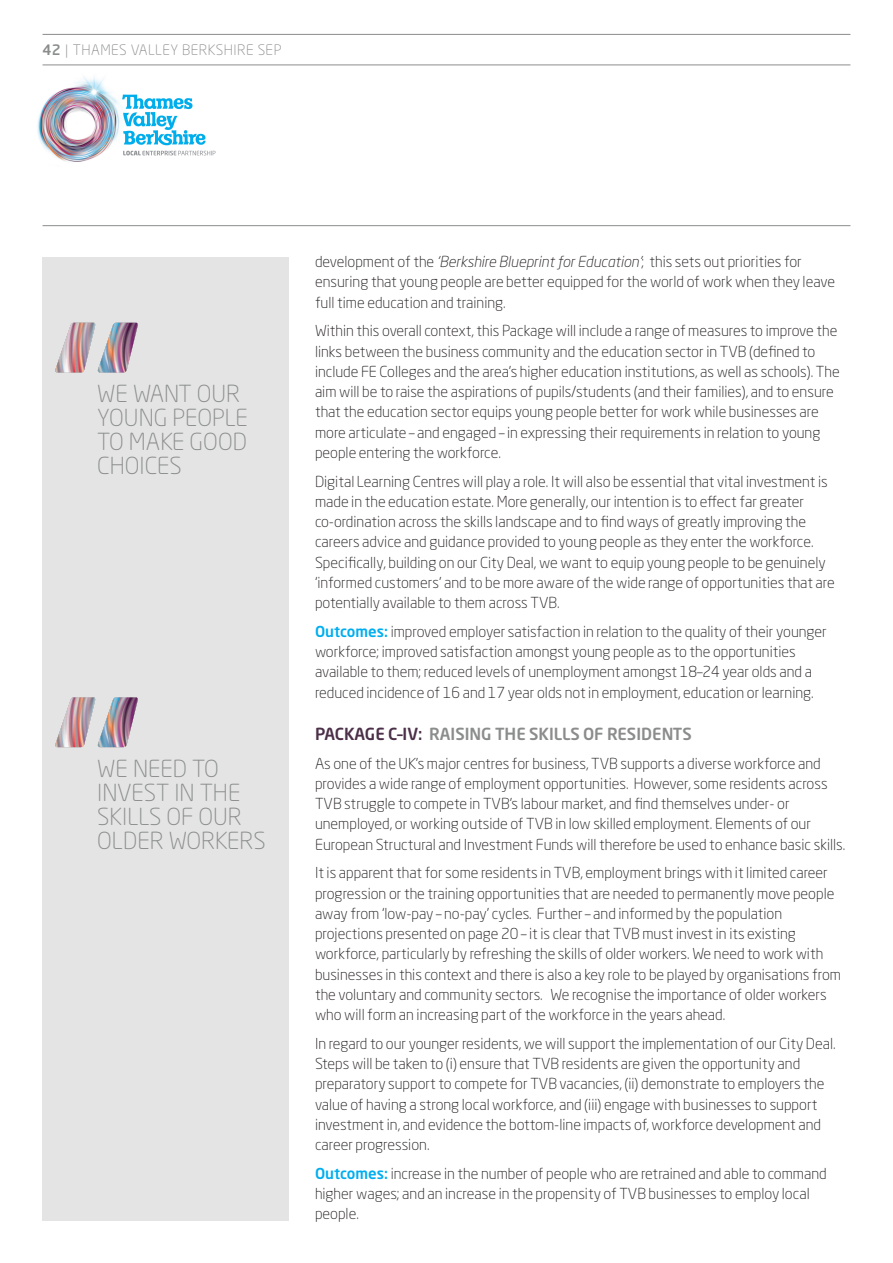
<style>
.page{position:relative;width:893px;height:1263px;background:#fff}
.page>*{position:absolute;margin:0;border:0;box-sizing:border-box;transform-origin:0 0}
.Pullouts_-_margin{font:300 23.25px/24px "Neo Sans Std";color:#8b8d8c}
.Heading_2{font:500 16.5px "Neo Sans Std";color:#8b8d8c}
.Body_text_1{font:300 15px/20.2px "Neo Sans Std";color:#231f20}
.t1{font:300 14.25px "Neo Sans Std";letter-spacing:.03em;color:#8b8d8c}
.s1{font-weight:500}
.s2{font-style:italic}
.s3{font-weight:500;color:#00aeef}
.s4{color:#4c2f48}
</style>
<div class="page">
<hr style="left:43px;top:225px;width:807px;height:1px;background:#8b8d8c">
<hr style="left:43px;top:65px;width:807px;height:1px;background:#8b8d8c">
<hr style="left:43px;top:34px;width:807px;height:1px;background:#8b8d8c">
<div style="left:43px;top:257px;width:246px;height:963px;background:#e4e4e5"></div>
<img style="left:37px;top:76px;width:179px;height:86px">
<img style="left:55px;top:323px;width:83px;height:49px">
<img style="left:55px;top:697px;width:83px;height:50px">
<p class="t1" style="left:43px;top:41px;width:240px"><span class="s1">42</span> | THAMES VALLEY BERKSHIRE SEP</p>
<p class="Pullouts_-_margin" style="left:97px;top:381px;width:152px">WE WANT OUR<br>YOUNG PEOPLE<br>TO MAKE GOOD<br>CHOICES</p>
<p class="Pullouts_-_margin" style="left:97px;top:756px;width:170px">WE NEED TO<br>INVEST IN THE<br>SKILLS OF OUR<br>OLDER WORKERS</p>
<p class="Body_text_1" style="left:315px;top:251px;width:521px">development of the <span class="s2">‘Berkshire Blueprint for Education’</span>; this sets out priorities for ensuring that young people are better equipped for the world of work when they leave full time education and training.</p>
<p class="Body_text_1" style="left:315px;top:321px;width:526px">Within this overall context, this Package will include a range of measures to improve the links between the business community and the education sector in TVB (defined to include FE Colleges and the area’s higher education institutions, as well as schools). The aim will be to raise the aspirations of pupils/students (and their families), and to ensure that the education sector equips young people better for work while businesses are more articulate – and engaged – in expressing their requirements in relation to young people entering the workforce.</p>
<p class="Body_text_1" style="left:315px;top:471px;width:521px">Digital Learning Centres will play a role. It will also be essential that vital investment is made in the education estate. More generally, our intention is to effect far greater co-ordination across the skills landscape and to find ways of greatly improving the careers advice and guidance provided to young people as they enter the workforce.<br>Specifically, building on our City Deal, we want to equip young people to be genuinely ‘informed customers’ and to be more aware of the wide range of opportunities that are potentially available to them across TVB.</p>
<p class="Body_text_1" style="left:315px;top:621px;width:513px"><span class="s3">Outcomes:</span> improved employer satisfaction in relation to the quality of their younger workforce; improved satisfaction amongst young people as to the opportunities available to them; reduced levels of unemployment amongst 18–24 year olds and a reduced incidence of 16 and 17 year olds not in employment, education or learning.</p>
<p class="Heading_2" style="left:315px;top:723px;width:378px"><span class="s4">PACKAGE C–IV:</span> RAISING THE SKILLS OF RESIDENTS</p>
<p class="Body_text_1" style="left:315px;top:753px;width:532px">As one of the UK’s major centres for business, TVB supports a diverse workforce and provides a wide range of employment opportunities. However, some residents across TVB struggle to compete in TVB’s labour market, and find themselves under- or unemployed, or working outside of TVB in low skilled employment. Elements of our European Structural and Investment Funds will therefore be used to enhance basic skills.</p>
<p class="Body_text_1" style="left:315px;top:863px;width:528px">It is apparent that for some residents in TVB, employment brings with it limited career progression or the training opportunities that are needed to permanently move people away from ‘low-pay – no-pay’ cycles. Further – and informed by the population projections presented on page 20 – it is clear that TVB must invest in its existing workforce, particularly by refreshing the skills of older workers. We need to work with businesses in this context and there is also a key role to be played by organisations from the voluntary and community sectors. We recognise the importance of older workers who will form an increasing part of the workforce in the years ahead.</p>
<p class="Body_text_1" style="left:315px;top:1033px;width:522px">In regard to our younger residents, we will support the implementation of our City Deal.<br>Steps will be taken to (i) ensure that TVB residents are given the opportunity and preparatory support to compete for TVB vacancies, (ii) demonstrate to employers the value of having a strong local workforce, and (iii) engage with businesses to support investment in, and evidence the bottom-line impacts of, workforce development and career progression.</p>
<p class="Body_text_1" style="left:315px;top:1163px;width:513px"><span class="s3">Outcomes:</span> increase in the number of people who are retrained and able to command higher wages; and an increase in the propensity of TVB businesses to employ local people.</p>
</div>
